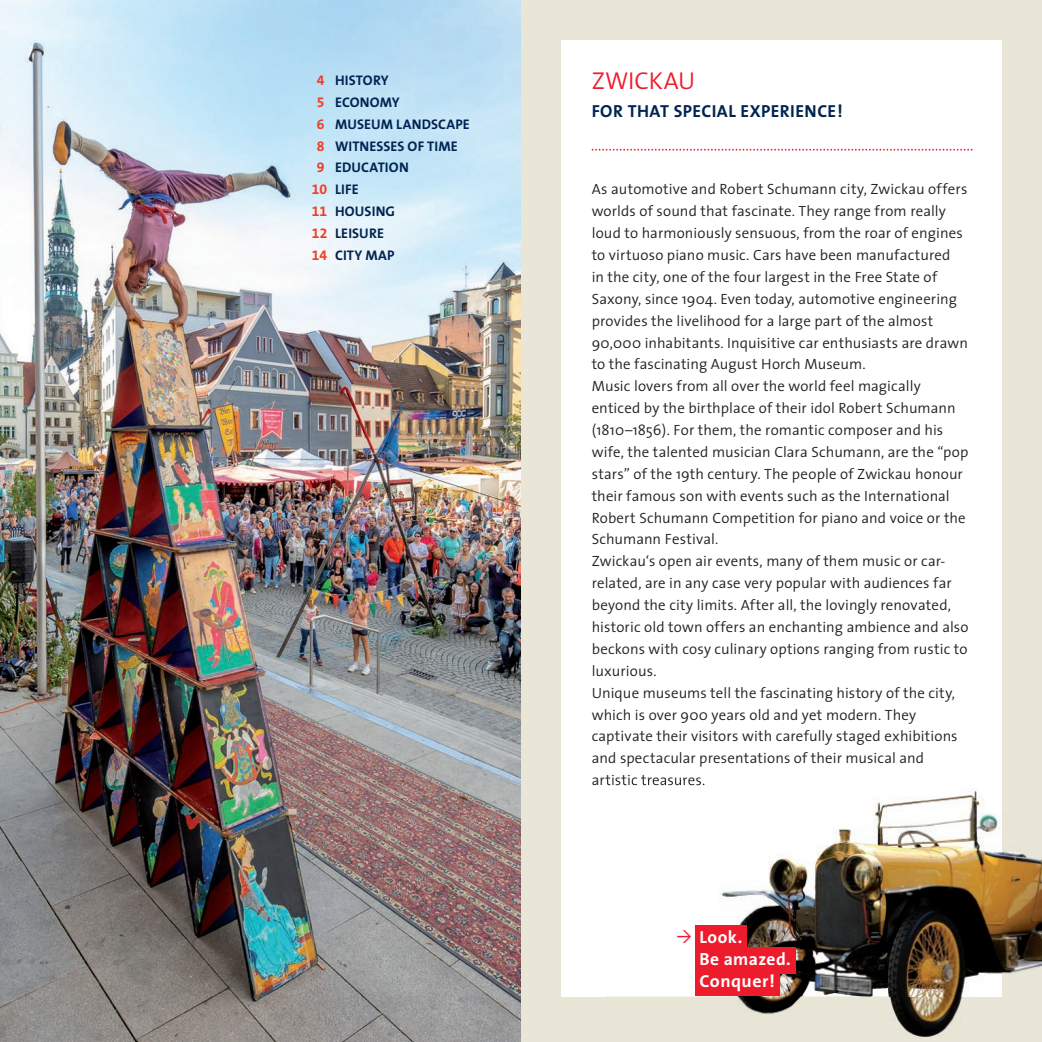
<style>
.page{position:relative;width:1042px;height:1042px;background:#fff}
.page>*{position:absolute;margin:0;border:0;box-sizing:border-box;transform-origin:0 0}
.t1{font:300 24.5px "The Sans";color:#ee1b2d}
.t2{font:700 17.5px "The Sans";letter-spacing:.02em;color:#002451}
.t3{font:700 17.5px/21.9px "The Sans";letter-spacing:.025em;color:#fff}
.t4{font:300 14.88px/21.9px "The Sans";letter-spacing:.01em;color:#231f20}
.t5{font:700 14px "The Sans";letter-spacing:.01em;color:#002451}
.s1{font-family:"The Sans Bold Expert";font-weight:400;color:#ef3e22}
</style>
<div class="page">
<img style="left:0;top:0;width:521px;height:1042px">
<div style="left:521px;top:0;width:521px;height:1042px;background:#e9e5d7"></div>
<div style="left:561px;top:40px;width:440px;height:956px;background:#fff"></div>
<svg style="left:592px;top:149px;width:380px;height:2px"></svg>
<img style="left:980px;top:781px;width:62px;height:216px">
<img style="left:607px;top:996px;width:373px;height:41px">
<img style="left:608px;top:781px;width:393px;height:215px">
<img style="left:607px;top:781px;width:97px;height:4px">
<div style="left:695px;top:925px;width:52px;height:27px;background:#ee1b2d"></div>
<div style="left:695px;top:947px;width:100px;height:26px;background:#ee1b2d"></div>
<div style="left:695px;top:969px;width:84px;height:26px;background:#ee1b2d"></div>
<svg style="left:677px;top:930px;width:14px;height:13px"></svg>
<p class="t5" style="left:317px;top:68px;width:73px"><span class="s1">4</span> HISTORY</p>
<p class="t5" style="left:317px;top:90px;width:84px"><span class="s1">5</span> ECONOMY</p>
<p class="t5" style="left:317px;top:112px;width:154px"><span class="s1">6</span> MUSEUM LANDSCAPE</p>
<p class="t5" style="left:317px;top:134px;width:142px"><span class="s1">8</span> WITNESSES OF TIME</p>
<p class="t5" style="left:317px;top:156px;width:93px"><span class="s1">9</span> EDUCATION</p>
<p class="t5" style="left:312px;top:178px;width:48px"><span class="s1">10</span> LIFE</p>
<p class="t5" style="left:312px;top:200px;width:85px"><span class="s1">11</span> HOUSING</p>
<p class="t5" style="left:312px;top:222px;width:74px"><span class="s1">12</span> LEISURE</p>
<p class="t5" style="left:312px;top:243px;width:84px"><span class="s1">14</span> CITY MAP</p>
<h1 class="t1" style="left:592px;top:60px;width:105px">Zwickau</h1>
<p class="t2" style="left:592px;top:96px;width:252px">FOR THAT SPECIAL EXPERIENCE!</p>
<p class="t4" style="left:592px;top:178px;width:378px">as automotive and robert schumann city, Zwickau offers worlds of sound that fascinate. They range from really loud to harmoniously sensuous, from the roar of engines to virtuoso piano music. cars have been manufactured<br>in the city, one of the four largest in the Free state of saxony, since 1904. Even today, automotive engineering provides the livelihood for a large part of the almost 90,000 inhabitants. inquisitive car enthusiasts are drawn to the fascinating august Horch Museum.<br>Music lovers from all over the world feel magically enticed by the birthplace of their idol robert schumann (1810–1856). For them, the romantic composer and his wife, the talented musician clara schumann, are the “pop stars” of the 19th century. The people of Zwickau honour their famous son with events such as the international robert schumann competition for piano and voice or the schumann Festival.<br>Zwickau‘s open air events, many of them music or car&shy;related, are in any case very popular with audiences far beyond the city limits. after all, the lovingly renovated, historic old town offers an enchanting ambience and also beckons with cosy culinary options ranging from rustic to luxurious.<br>unique museums tell the fascinating history of the city, which is over 900 years old and yet modern. They captivate their visitors with carefully staged exhibitions and spectacular presentations of their musical and artistic treasures.</p>
<p class="t3" style="left:699px;top:926px;width:93px">LOOK.<br>BE AMAZED.<br>CONQUER!</p>
</div>
